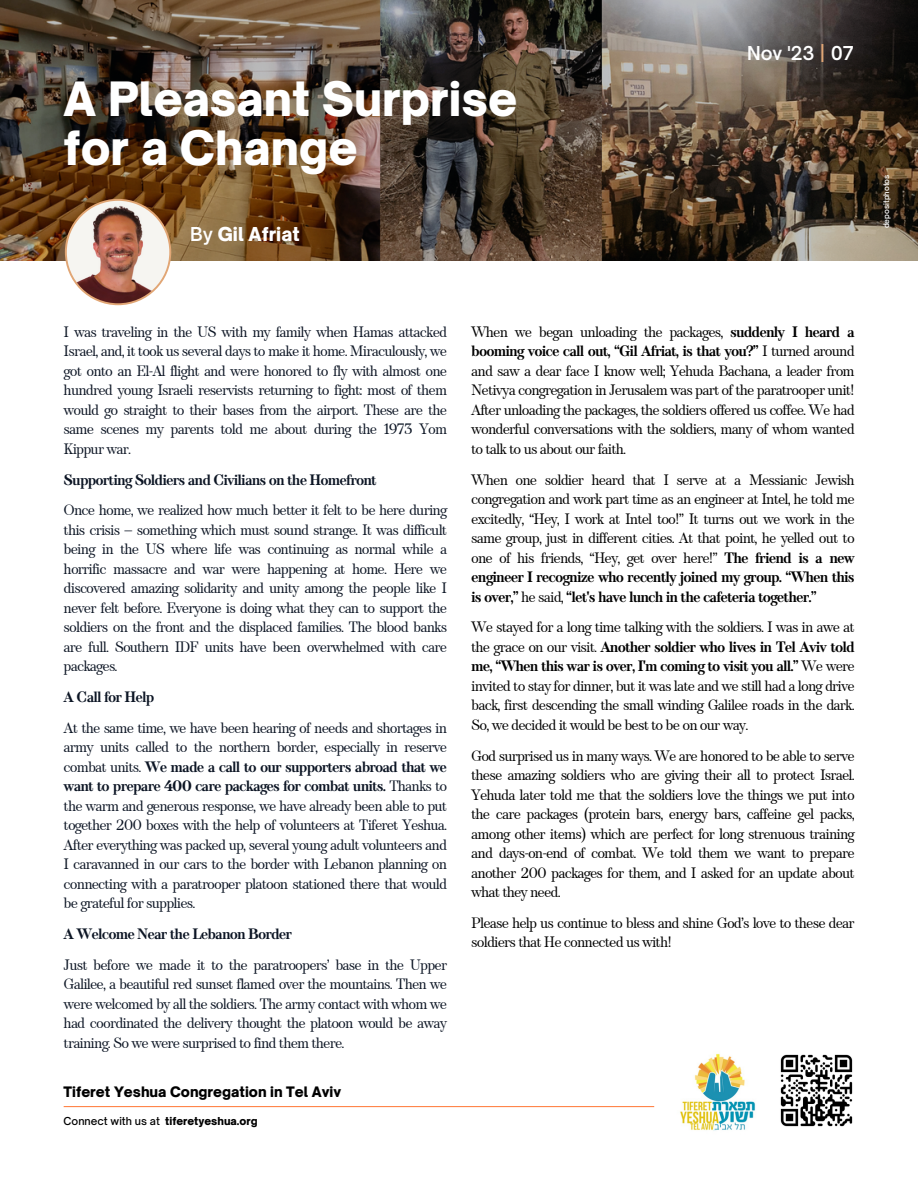
<style>
.page{position:relative;width:918px;height:1188px;background:#fff}
.page>*{position:absolute;margin:0;border:0;box-sizing:border-box;transform-origin:0 0}
.t1{font:900 45.3px "Open Sauce One";color:#fff}
.t2{font:900 18.3px "Open Sauce One";color:#fff}
.t3{font:600 18.3px "Open Sauce One";color:#fff}
.t4{font:15px/19.5px "TT Barrels";letter-spacing:-.06em;color:#0c1524;text-align:justify}
.t5{font:15px/19.5px "TT Barrels";letter-spacing:-.06em;color:#000;text-align:justify}
.t6{font:700 15px "TT Barrels";letter-spacing:-.06em;color:#0c1524}
.t7{font:900 13.8px "Open Sauce One";color:#000}
.t8{font:900 10.5px "Open Sauce One";color:#000}
.t9{font:500 10.5px "Open Sauce One";color:#000}
.t10{font:600 7.5px "Open Sauce One";color:#fff}
.s1{font-weight:600}
.s2{color:#e1a675}
.s3{font-weight:700}
</style>
<div class="page">
<img style="left:0;top:0;width:918px;height:261px">
<img style="left:65px;top:199px;width:106px;height:106px">
<hr style="left:64px;top:1106px;width:590px;height:1px;background:#ff864a">
<svg style="left:780px;top:1054px;width:73px;height:73px"></svg>
<img style="left:680px;top:1053px;width:76px;height:78px">
<p class="t1" style="left:64px;top:70px;width:455px">A Pleasant Surprise</p>
<p class="t1" style="left:64px;top:120px;width:296px">for a Change</p>
<p class="t2" style="left:190px;top:223px;width:111px"><span class="s1">By</span> Gil Afriat</p>
<p class="t3" style="left:747px;top:42px;width:108px">Nov '23 <span class="s2">|</span> 07</p>
<p class="t10" style="left:882px;top:228px;width:55px;rotate:-90deg">depositphotos</p>
<p class="t4" style="left:64px;top:323px;width:385px">I was traveling in the US with my family when Hamas attacked Israel, and, it took us several days to make it home. Miraculously, we got onto an El-Al flight and were honored to fly with almost one hundred young Israeli reservists returning to fight: most of them would go straight to their bases from the airport. These are the same scenes my parents told me about during the 1973 Yom Kippur war.</p>
<p class="t6" style="left:64px;top:471px;width:315px">Supporting Soldiers and Civilians on the Homefront</p>
<p class="t4" style="left:64px;top:501px;width:385px">Once home, we realized how much better it felt to be here during this crisis – something which must sound strange. It was difficult being in the US where life was continuing as normal while a horrific massacre and war were happening at home. Here we discovered amazing solidarity and unity among the people like I never felt before. Everyone is doing what they can to support the soldiers on the front and the displaced families. The blood banks are full. Southern IDF units have been overwhelmed with care packages.</p>
<p class="t6" style="left:64px;top:688px;width:92px">A Call for Help</p>
<p class="t4" style="left:64px;top:719px;width:385px">At the same time, we have been hearing of needs and shortages in army units called to the northern border, especially in reserve combat units. <span class="s3">We made a call to our supporters abroad that we want to prepare 400 care packages for combat units.</span> Thanks to the warm and generous response, we have already been able to put together 200 boxes with the help of volunteers at Tiferet Yeshua.<br>After everything was packed up, several young adult volunteers and I caravanned in our cars to the border with Lebanon planning on connecting with a paratrooper platoon stationed there that would be grateful for supplies.</p>
<p class="t6" style="left:64px;top:925px;width:230px">A Welcome Near the Lebanon Border</p>
<p class="t4" style="left:64px;top:956px;width:385px">Just before we made it to the paratroopers’ base in the Upper Galilee, a beautiful red sunset flamed over the mountains. Then we were welcomed by all the soldiers. The army contact with whom we had coordinated the delivery thought the platoon would be away training. So we were surprised to find them there.</p>
<p class="t7" style="left:64px;top:1083px;width:279px">Tiferet Yeshua Congregation in Tel Aviv</p>
<p class="t9" style="left:64px;top:1115px;width:98px">Connect with us at</p>
<p class="t8" style="left:165px;top:1115px;width:94px">tiferetyeshua.org</p>
<p class="t5" style="left:471px;top:323px;width:385px">When we began unloading the packages, <span class="s3">suddenly I heard a booming voice call out, “Gil Afriat, is that you?”</span> I turned around and saw a dear face I know well; Yehuda Bachana, a leader from Netivya congregation in Jerusalem was part of the paratrooper unit!<br>After unloading the packages, the soldiers offered us coffee. We had wonderful conversations with the soldiers, many of whom wanted to talk to us about our faith.</p>
<p class="t5" style="left:471px;top:471px;width:385px">When one soldier heard that I serve at a Messianic Jewish congregation and work part time as an engineer at Intel, he told me excitedly, “Hey, I work at Intel too!” It turns out we work in the same group, just in different cities. At that point, he yelled out to one of his friends, “Hey, get over here!” <span class="s3">The friend is a new engineer I recognize who recently joined my group. “When this is over,”</span> he said, <span class="s3">“let's have lunch in the cafeteria together.”</span></p>
<p class="t5" style="left:471px;top:618px;width:385px">We stayed for a long time talking with the soldiers. I was in awe at the grace on our visit. <span class="s3">Another soldier who lives in Tel Aviv told me, “When this war is over, I'm coming to visit you all.”</span> We were invited to stay for dinner, but it was late and we still had a long drive back, first descending the small winding Galilee roads in the dark.<br>So, we decided it would be best to be on our way.</p>
<p class="t5" style="left:471px;top:747px;width:385px">God surprised us in many ways. We are honored to be able to serve these amazing soldiers who are giving their all to protect Israel.<br>Yehuda later told me that the soldiers love the things we put into the care packages (protein bars, energy bars, caffeine gel packs, among other items) which are perfect for long strenuous training and days-on-end of combat. We told them we want to prepare another 200 packages for them, and I asked for an update about what they need.</p>
<p class="t5" style="left:471px;top:914px;width:385px">Please help us continue to bless and shine God’s love to these dear soldiers that He connected us with!</p>
</div>
